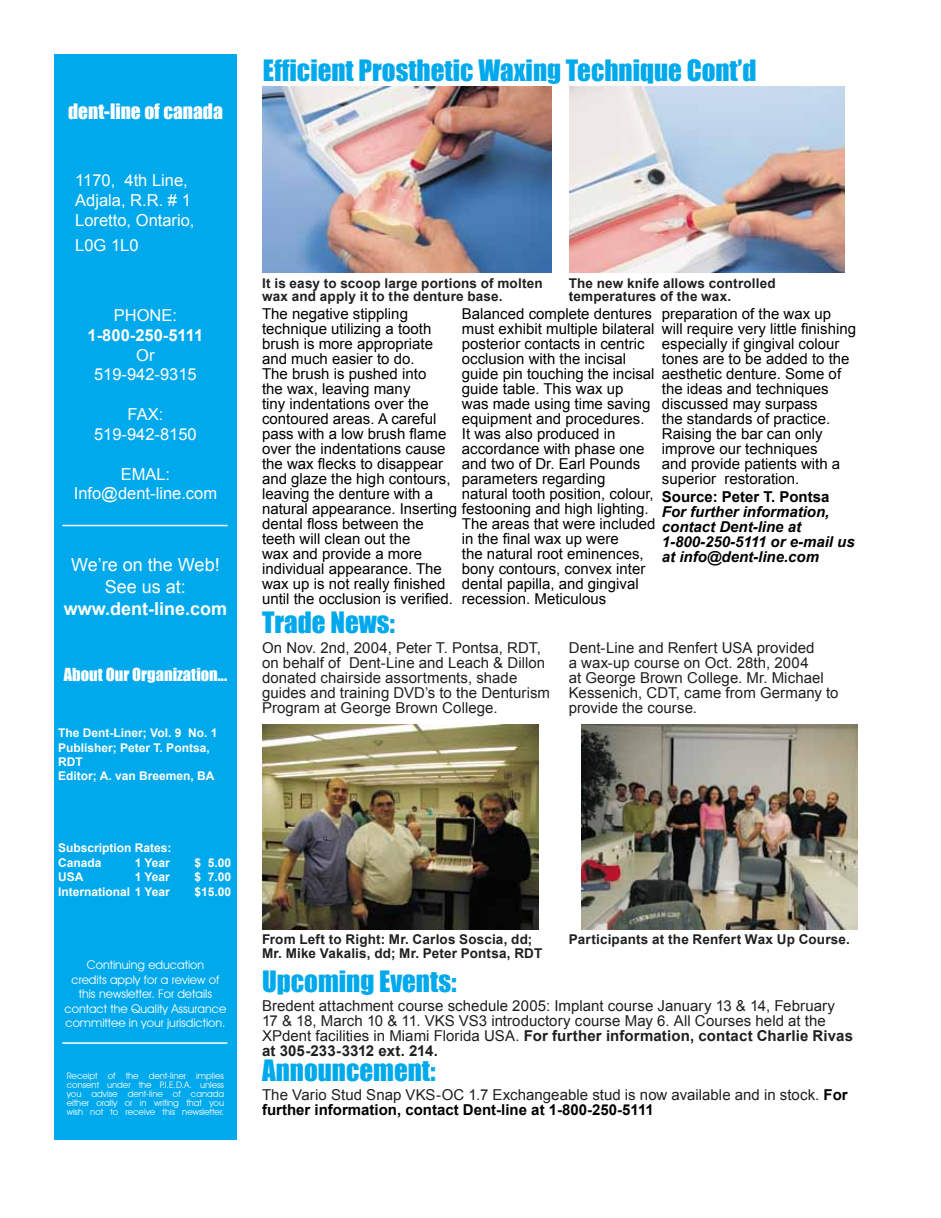
<style>
.page{position:relative;width:941px;height:1218px;background:#fff}
.page>*{position:absolute;margin:0;border:0;box-sizing:border-box;transform-origin:0 0}
.t1{font:27px "Impact";color:#00a9ec}
.t2{font:19.5px "Impact";color:#fff}
.t3{font:18px/21.6px "Arial";color:#fff;text-align:center}
.t4{font:700 18px "Arial";color:#fff}
.t5{font:16.5px/19.8px "Arial";color:#fff;text-align:center}
.t6{font:16.5px "Impact";color:#fff}
.t7{font:700 16.5px "Arial";color:#fff}
.t8{font:15px/15px "Arial";color:#000}
.t9{font:15px/15px "Arial";letter-spacing:.005em;color:#212020}
.t10{font:italic 700 15px/15px "Arial";color:#000}
.t11{font:700 15px "Arial";color:#000}
.t12{font:700 13.5px/13.5px "Arial";letter-spacing:.015em;color:#212020}
.t13{font:700 12px/14.4px "Arial";color:#fff}
.t14{font:12px/14.4px "Avant Garde IT Cby BT";color:#fff;text-align:center}
.t15{font:9px/9px "Avant Garde IT Cby BT";color:#fff;text-align:justify}
.s1{font-weight:700}
.s2{font-weight:700;color:#000}
</style>
<div class="page">
<div style="left:54px;top:54px;width:183px;height:1085px;background:#00a9ec"></div>
<hr style="left:62px;top:524px;width:166px;height:2px;background:#fff">
<hr style="left:62px;top:1042px;width:165px;height:1px;background:#fff">
<img style="left:262px;top:86px;width:289px;height:186px">
<img style="left:569px;top:86px;width:276px;height:186px">
<img style="left:262px;top:724px;width:276px;height:205px">
<img style="left:581px;top:724px;width:276px;height:205px">
<h2 class="t2" style="left:68px;top:96px;width:156px">dent-line of canada</h2>
<p class="t5" style="left:75px;top:170px;width:121px;text-align:left">1170, 4th Line,<br>Adjala, R.R. # 1<br>Loretto, Ontario,</p>
<p class="t5" style="left:75px;top:235px;width:65px">L0G 1L0</p>
<p class="t5" style="left:114px;top:305px;width:65px">PHONE:</p>
<p class="t7" style="left:88px;top:324px;width:117px">1-800-250-5111</p>
<p class="t5" style="left:94px;top:345px;width:104px">Or<br>519-942-9315</p>
<p class="t5" style="left:94px;top:404px;width:104px">FAX:<br>519-942-8150</p>
<p class="t5" style="left:74px;top:464px;width:145px">EMAL:<br>Info@dent-line.com</p>
<p class="t3" style="left:71px;top:554px;width:150px">We’re on the Web!<br>See us at:</p>
<p class="t4" style="left:64px;top:596px;width:165px">www.dent-line.com</p>
<p class="t6" style="left:64px;top:662px;width:165px">About Our Organization...</p>
<p class="t13" style="left:58px;top:726px;width:161px">The Dent-Liner; Vol. 9 No. 1<br>Publisher; Peter T. Pontsa,<br>RDT<br>Editor; A. van Breemen, BA</p>
<p class="t13" style="left:58px;top:841px;width:115px">Subscription Rates:<br>Canada</p>
<p class="t13" style="left:135px;top:855px;width:37px">1 Year</p>
<p class="t13" style="left:194px;top:855px;width:38px">$ 5.00</p>
<p class="t13" style="left:58px;top:870px;width:27px">USA</p>
<p class="t13" style="left:135px;top:870px;width:37px">1 Year</p>
<p class="t13" style="left:194px;top:870px;width:38px">$ 7.00</p>
<p class="t13" style="left:58px;top:884px;width:113px">International 1 Year</p>
<p class="t13" style="left:194px;top:884px;width:38px">$15.00</p>
<p class="t14" style="left:64px;top:957px;width:163px">Continuing education<br>credits apply for a review of this newsletter. For details contact the Quality Assurance committee in your jurisdiction.</p>
<p class="t15" style="left:67px;top:1071px;width:159px">Receipt of the dent-liner implies consent under the P.I.E.D.A. unless you advise dent-line of canada either orally or in writing that you wish not to receive this newsletter.</p>
<h1 class="t1" style="left:263px;top:49px;width:495px">Efficient Prosthetic Waxing Technique Cont’d</h1>
<p class="t12" style="left:262px;top:276px;width:282px">It is easy to scoop large portions of molten wax and apply it to the denture base.</p>
<p class="t12" style="left:569px;top:276px;width:208px">The new knife allows controlled temperatures of the wax.</p>
<p class="t8" style="left:662px;top:306px;width:196px">preparation of the wax up<br>will require very little finishing especially if gingival colour tones are to be added to the aesthetic denture. Some of the ideas and techniques discussed may surpass<br>the standards of practice.<br>Raising the bar can only improve our techniques<br>and provide patients with a superior restoration.</p>
<p class="t11" style="left:662px;top:487px;width:169px">Source: Peter T. Pontsa</p>
<p class="t10" style="left:662px;top:505px;width:194px">For further information, contact Dent-line at<br>1-800-250-5111 or e-mail us at info@dent-line.com</p>
<p class="t8" style="left:262px;top:306px;width:388px">The negative stippling<br>technique utilizing a tooth<br>brush is more appropriate<br>and much easier to do.<br>The brush is pushed into<br>the wax, leaving many<br>tiny indentations over the<br>contoured areas. A careful<br>pass with a low brush flame<br>over the indentations cause<br>the wax flecks to disappear<br>and glaze the high contours,<br>leaving the denture with a<br>natural appearance. Inserting festooning and high lighting. dental floss between the<br>teeth will clean out the<br>wax and provide a more<br>individual appearance. The<br>wax up is not really finished<br>until the occlusion is verified.</p>
<p class="t8" style="left:462px;top:306px;width:194px">Balanced complete dentures must exhibit multiple bilateral posterior contacts in centric occlusion with the incisal guide pin touching the incisal guide table. This wax up<br>was made using time saving equipment and procedures.<br>It was also produced in accordance with phase one and two of Dr. Earl Pounds parameters regarding natural tooth position, colour,</p>
<p class="t8" style="left:462px;top:516px;width:195px">The areas that were included in the final wax up were<br>the natural root eminences, bony contours, convex inter dental papilla, and gingival recession. Meticulous</p>
<h1 class="t1" style="left:262px;top:601px;width:134px">Trade News:</h1>
<p class="t9" style="left:262px;top:640px;width:289px">On Nov. 2nd, 2004, Peter T. Pontsa, RDT, on behalf of Dent-Line and Leach &amp; Dillon donated chairside assortments, shade guides and training DVD’s to the Denturism Program at George Brown College.</p>
<p class="t9" style="left:569px;top:640px;width:271px">Dent-Line and Renfert USA provided<br>a wax-up course on Oct. 28th, 2004<br>at George Brown College. Mr. Michael<br>Kessenich, CDT, came from Germany to provide the course.</p>
<p class="t12" style="left:262px;top:933px;width:282px">From Left to Right: Mr. Carlos Soscia, dd;<br>Mr. Mike Vakalis, dd; Mr. Peter Pontsa, RDT</p>
<p class="t12" style="left:569px;top:933px;width:283px">Participants at the Renfert Wax Up Course.</p>
<h1 class="t1" style="left:262px;top:960px;width:196px">Upcoming Events:</h1>
<p class="t9" style="left:262px;top:997px;width:592px">Bredent attachment course schedule 2005: Implant course January 13 &amp; 14, February 17 &amp; 18, March 10 &amp; 11. VKS VS3 introductory course May 6. All Courses held at the XPdent facilities in Miami Florida USA. <span class="s1">For further information, contact Charlie Rivas at 305-233-3312 ext. 214.</span></p>
<h1 class="t1" style="left:262px;top:1048px;width:175px">Announcement:</h1>
<p class="t9" style="left:262px;top:1087px;width:587px">The Vario Stud Snap VKS-OC 1.7 Exchangeable stud is now available and in stock. <span class="s2">For further information, contact Dent-line at 1-800-250-5111</span></p>
</div>
